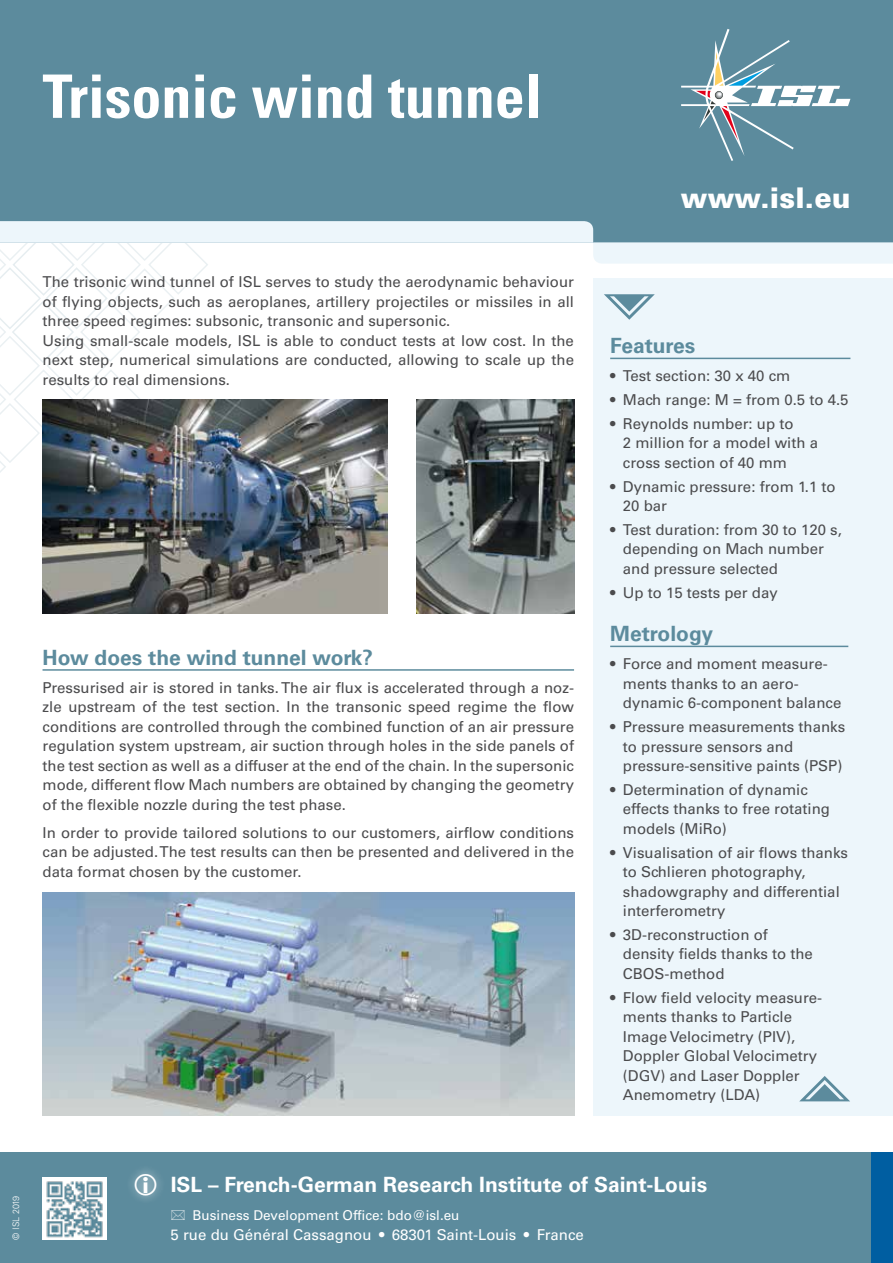
<style>
.page{position:relative;width:893px;height:1263px;background:#fff}
.page>*{position:absolute;margin:0;border:0;box-sizing:border-box;transform-origin:0 0}
.t1{font:700 condensed 60px "Univers LT Std";color:#fff}
.t2{font:900 28.5px "Univers LT Std";color:#fff}
.t3{font:700 21px "Univers LT Std";color:#fff}
.t4{font:700 21px "Univers LT Std";color:#5c8b9d}
.t5{font:15px/19.5px "Univers LT Std";color:#4b4b4d}
.t6{font:15px "Univers LT Std";color:#fff}
.t7{font:13.5px "Univers LT Std";color:#fff}
.t8{font:300 9px "Univers LT Std";color:#fff}
</style>
<div class="page">
<div style="left:593px;top:279px;width:300px;height:837px;background:#edf6fb"></div>
<div style="left:0;top:0;width:893px;height:242px;background:#5c8b9d"></div>
<svg style="left:681px;top:29px;width:169px;height:132px"></svg>
<svg style="left:0;top:221px;width:893px;height:277px"></svg>
<svg style="left:800px;top:1076px;width:50px;height:25px"></svg>
<div style="left:0;top:1152px;width:893px;height:111px;background:#5c8b9d"></div>
<div style="left:872px;top:1152px;width:21px;height:111px;background:#005ea1"></div>
<img style="left:43px;top:1177px;width:64px;height:62px">
<hr style="left:43px;top:669px;width:531px;height:2px;background:#5c8b9d">
<hr style="left:610px;top:358px;width:240px;height:1px;background:#5c8b9d">
<hr style="left:610px;top:646px;width:238px;height:1px;background:#5c8b9d">
<div style="left:126px;top:1164px;width:40px;height:40px;background:#fff;opacity:.75"></div>
<img style="left:43px;top:400px;width:345px;height:213px">
<img style="left:417px;top:400px;width:157px;height:213px">
<img style="left:43px;top:893px;width:531px;height:222px">
<svg style="left:135px;top:1173px;width:21px;height:22px"></svg>
<h1 class="t1" style="left:43px;top:60px;width:500px">Trisonic wind tunnel</h1>
<p class="t5" style="left:43px;top:272px;width:533px">The trisonic wind tunnel of ISL serves to study the aerodynamic behaviour of flying objects, such as aeroplanes, artillery projectiles or missiles in all three speed regimes: subsonic, transonic and supersonic.<br>Using small-scale models, ISL is able to conduct tests at low cost. In the next step, numerical simulations are conducted, allowing to scale up the results to real dimensions.</p>
<h3 class="t4" style="left:43px;top:645px;width:332px">How does the wind tunnel work?</h3>
<p class="t5" style="left:43px;top:678px;width:533px;text-align:justify">Pressurised air is stored in tanks. The air flux is accelerated through a noz&shy;zle upstream of the test section. In the transonic speed regime the flow conditions are controlled through the combined function of an air pressure regulation system upstream, air suction through holes in the side panels of the test section as well as a diffuser at the end of the chain. In the supersonic mode, different flow Mach numbers are obtained by changing the geometry of the flexible nozzle during the test phase.</p>
<p class="t5" style="left:43px;top:823px;width:533px;text-align:justify">In order to provide tailored solutions to our customers, airflow conditions can be adjusted. The test results can then be presented and delivered in the data format chosen by the customer.</p>
<h2 class="t2" style="left:681px;top:180px;width:172px">www.isl.eu</h2>
<h3 class="t4" style="left:610px;top:334px;width:87px">Features</h3>
<p class="t5" style="left:610px;top:366px;width:182px">• Test section: 30 x 40 cm</p>
<p class="t5" style="left:610px;top:390px;width:240px">• Mach range: M = from 0.5 to 4.5</p>
<p class="t5" style="left:623px;top:414px;width:197px;text-indent:-13px">• Reynolds number: up to<br>2 million for a model with a cross section of 40 mm</p>
<p class="t5" style="left:623px;top:477px;width:214px;text-indent:-13px">• Dynamic pressure: from 1.1 to<br>20 bar</p>
<p class="t5" style="left:623px;top:520px;width:220px;text-indent:-13px">• Test duration: from 30 to 120 s, depending on Mach number and pressure selected</p>
<p class="t5" style="left:610px;top:583px;width:169px">• Up to 15 tests per day</p>
<h3 class="t4" style="left:610px;top:622px;width:104px">Metrology</h3>
<p class="t5" style="left:623px;top:654px;width:220px;text-indent:-13px">• Force and moment measure&shy;ments thanks to an aero&shy;dynamic 6-component balance</p>
<p class="t5" style="left:623px;top:717px;width:224px;text-indent:-13px">• Pressure measurements thanks to pressure sensors and pressure-sensitive paints (PSP)</p>
<p class="t5" style="left:623px;top:780px;width:209px;text-indent:-13px">• Determination of dynamic effects thanks to free rotating models (MiRo)</p>
<p class="t5" style="left:623px;top:843px;width:227px;text-indent:-13px">• Visualisation of air flows thanks to Schlieren photography, shadowgraphy and differential interferometry</p>
<p class="t5" style="left:623px;top:925px;width:192px;text-indent:-13px">• 3D-reconstruction of density fields thanks to the<br>CBOS-method</p>
<p class="t5" style="left:623px;top:988px;width:201px;text-indent:-13px">• Flow field velocity measure&shy;ments thanks to Particle<br>Image Velocimetry (PIV),<br>Doppler Global Velocimetry (DGV) and Laser Doppler<br>Anemometry (LDA)</p>
<p class="t8" style="left:11px;top:1239px;width:46px;rotate:-90deg">© ISL 2019</p>
<h3 class="t3" style="left:171px;top:1172px;width:538px">ISL – French-German Research Institute of Saint-Louis</h3>
<p class="t7" style="left:193px;top:1207px;width:268px">Business Development Office: bdo@isl.eu</p>
<p class="t6" style="left:171px;top:1225px;width:415px">5 rue du Général Cassagnou • 68301 Saint-Louis • France</p>
</div>
